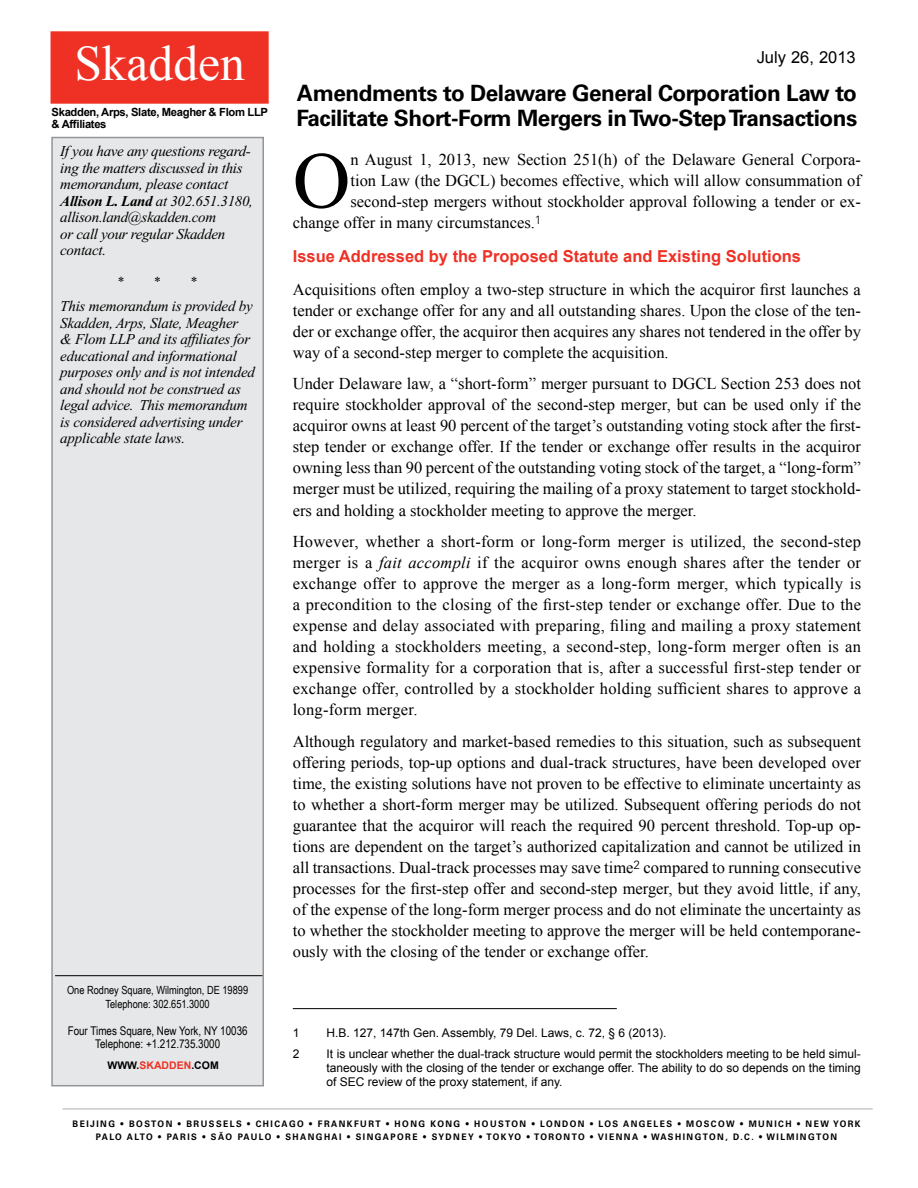
<style>
.page{position:relative;width:918px;height:1188px;background:#fff}
.page>*{position:absolute;margin:0;border:0;box-sizing:border-box;transform-origin:0 0}
.t1{font:79.95px "Times New Roman";color:#000}
.t2{font:49.5px "Times New Roman";color:#fff}
.t3{font:700 22.5px/25.5px "Univers LT Std";letter-spacing:-.02em;color:#000}
.t4{font:16.5px/21px "Times New Roman";color:#000;text-align:justify}
.t5{font:700 16.5px "Arial";color:#ee3124}
.t6{font:16.5px "Arial";color:#000}
.t7{font:italic 15px/16.5px "Times New Roman PS Std";letter-spacing:-.015em;color:#000}
.t8{font:13.5px "Times New Roman PS Std";color:#000}
.t9{font:12px/14.4px "Arial";color:#000;text-align:justify}
.t10{font:12px/13.5px "Arial Narrow";color:#000;text-align:center}
.t11{font:11.25px/13.5px "Arial Narrow";color:#000;text-align:center}
.t12{font:700 11.25px/12px "Arial";letter-spacing:-.03em;color:#000}
.t13{font:700 10.5px "Arial";color:#000}
.t14{font:700 9px "Univers LT Std";letter-spacing:.17em;color:#000;scale:.95 1}
.t15{font:700 9px "Univers LT Std";letter-spacing:.125em;color:#000;scale:.95 1}
.s1{font-weight:700}
.s2{color:#ee3124}
.s3{font-style:italic}
</style>
<div class="page">
<hr style="left:293px;top:1008px;width:324px;height:1px;background:#000">
<div style="left:52px;top:138px;width:211px;height:948px;background:#e6e7e8"></div>
<div style="left:51px;top:137px;width:213px;height:949px;border:2px solid #939598"></div>
<hr style="left:55px;top:975px;width:207px;height:1px;background:#000">
<hr style="left:62px;top:1108px;width:811px;height:1px;background:#adafb2">
<div style="left:51px;top:32px;width:217px;height:71px;background:#ee3124"></div>
<div style="left:51px;top:31px;width:218px;height:73px;border:2px solid #ee3124"></div>
<h2 class="t2" style="left:74px;top:30px;width:172px">Skadden</h2>
<p class="t12" style="left:52px;top:107px;width:218px">Skadden, Arps, Slate, Meagher &amp; Flom LLP &amp; Affiliates</p>
<p class="t7" style="left:60px;top:143px;width:194px">If you have any questions regard&shy;ing the matters discussed in this memorandum, please contact<br><span class="s1">Allison L. Land</span> at 302.651.3180, allison.land@skadden.com<br>or call your regular Skadden contact.</p>
<p class="t8" style="left:118px;top:275px;width:45px">* *</p>
<p class="t8" style="left:191px;top:275px;width:8px">*</p>
<p class="t7" style="left:60px;top:298px;width:196px">This memorandum is provided by<br>Skadden, Arps, Slate, Meagher<br>&amp; Flom LLP and its affiliates for educational and informational purposes only and is not intended and should not be construed as legal advice. This memorandum is considered advertising under applicable state laws.</p>
<p class="t11" style="left:67px;top:983px;width:183px">One Rodney Square, Wilmington, DE 19899<br>Telephone: 302.651.3000</p>
<p class="t10" style="left:68px;top:1023px;width:181px">Four Times Square, New York, NY 10036<br>Telephone: +1.212.735.3000</p>
<p class="t13" style="left:107px;top:1058px;width:113px">WWW.<span class="s2">SKADDEN</span>.COM</p>
<p class="t6" style="left:757px;top:47px;width:101px">July 26, 2013</p>
<h3 class="t3" style="left:296px;top:80px;width:563px">AMENDMENTS TO DELAWARE GENERAL CORPORATION LAW TO<br>FACILITATE SHORT-FORM MERGERS IN TWO-STEP TRANSACTIONS</h3>
<h1 class="t1" style="left:293px;top:127px;width:59px">O</h1>
<p class="t4" style="left:351px;top:149px;width:512px">n August 1, 2013, new Section 251(h) of the Delaware General Corpora-</p>
<p class="t4" style="left:351px;top:170px;width:512px">tion Law (the DGCL) becomes effective, which will allow consummation of</p>
<p class="t4" style="left:351px;top:191px;width:512px">second-step mergers without stockholder approval following a tender or ex-</p>
<p class="t4" style="left:293px;top:212px;width:250px">change offer in many circumstances.<sup>1</sup></p>
<p class="t5" style="left:293px;top:245px;width:510px">Issue Addressed by the Proposed Statute and Existing Solutions</p>
<p class="t4" style="left:293px;top:278px;width:570px">Acquisitions often employ a two-step structure in which the acquiror first launches a tender or exchange offer for any and all outstanding shares. Upon the close of the ten&shy;der or exchange offer, the acquiror then acquires any shares not tendered in the offer by way of a second-step merger to complete the acquisition.</p>
<p class="t4" style="left:293px;top:373px;width:570px">Under Delaware law, a “short-form” merger pursuant to DGCL Section 253 does not require stockholder approval of the second-step merger, but can be used only if the acquiror owns at least 90 percent of the target’s outstanding voting stock after the first&shy;step tender or exchange offer. If the tender or exchange offer results in the acquiror owning less than 90 percent of the outstanding voting stock of the target, a “long-form” merger must be utilized, requiring the mailing of a proxy statement to target stockhold&shy;ers and holding a stockholder meeting to approve the merger.</p>
<p class="t4" style="left:293px;top:531px;width:570px">However, whether a short-form or long-form merger is utilized, the second-step merger is a <span class="s3">fait accompli</span> if the acquiror owns enough shares after the tender or exchange offer to approve the merger as a long-form merger, which typically is a precondition to the closing of the first-step tender or exchange offer. Due to the expense and delay associated with preparing, filing and mailing a proxy statement and holding a stockholders meeting, a second-step, long-form merger often is an expensive formality for a corporation that is, after a successful first-step tender or exchange offer, controlled by a stockholder holding sufficient shares to approve a long-form merger.</p>
<p class="t4" style="left:293px;top:731px;width:570px">Although regulatory and market-based remedies to this situation, such as subsequent offering periods, top-up options and dual-track structures, have been developed over time, the existing solutions have not proven to be effective to eliminate uncertainty as to whether a short-form merger may be utilized. Subsequent offering periods do not guarantee that the acquiror will reach the required 90 percent threshold. Top-up op&shy;tions are dependent on the target’s authorized capitalization and cannot be utilized in all transactions. Dual-track processes may save time<sup>2</sup> compared to running consecutive processes for the first-step offer and second-step merger, but they avoid little, if any, of the expense of the long-form merger process and do not eliminate the uncertainty as to whether the stockholder meeting to approve the merger will be held contemporane&shy;ously with the closing of the tender or exchange offer.</p>
<p class="t9" style="left:293px;top:1025px;width:8px">1</p>
<p class="t9" style="left:327px;top:1025px;width:341px">H.B. 127, 147th Gen. Assembly, 79 Del. Laws, c. 72, § 6 (2013).</p>
<p class="t9" style="left:293px;top:1046px;width:8px">2</p>
<p class="t9" style="left:327px;top:1046px;width:536px">It is unclear whether the dual-track structure would permit the stockholders meeting to be held simul&shy;taneously with the closing of the tender or exchange offer. The ability to do so depends on the timing of SEC review of the proxy statement, if any.</p>
<p class="t14" style="left:73px;top:1118px;width:237px">BEIJING • BOSTON • BRUSSELS • CHI CAGO</p>
<p class="t14" style="left:309px;top:1118px;width:480px">• FRANKFURT • HONG KONG • HOUSTON • LONDON • LOS ANGELES • MOSCOW • MUNI</p>
<p class="t14" style="left:778px;top:1118px;width:88px">CH • N EW YORK</p>
<p class="t15" style="left:96px;top:1132px;width:208px">PALO ALTO • PA RIS • SÃO PAULO • SHA</p>
<p class="t14" style="left:308px;top:1132px;width:58px">NGHA I • SING</p>
<p class="t14" style="left:383px;top:1132px;width:16px">APORE</p>
<p class="t14" style="left:423px;top:1132px;width:437px">• SY DNEY • TOKYO • TORONTO • VIENNA • WA SH INGTON, D.C. • WILM INGTON</p>
</div>
